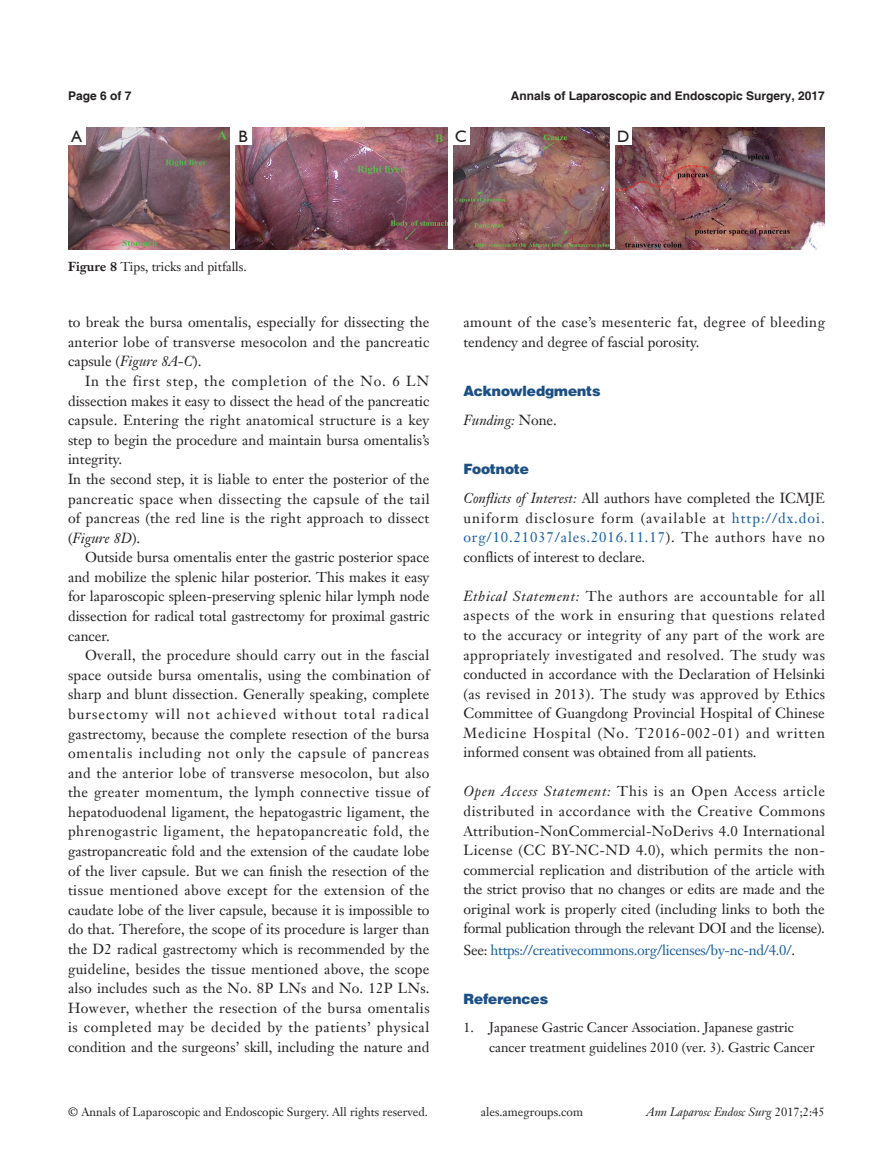
<style>
.page{position:relative;width:893px;height:1170px;background:#fff}
.page>*{position:absolute;margin:0;border:0;box-sizing:border-box;transform-origin:0 0}
.t1{font:16.5px "Humanist 521 BT";color:#231f20}
.不空4mm{font:14.25px/19.5px "Janson Text LT";color:#231f20;text-align:justify}
.不空4mm-2{font:14.25px/19.5px "Janson Text LT";letter-spacing:.03em;color:#231f20}
.t2{font:14.25px "Janson Text LT";letter-spacing:-.02em;color:#175d9e}
.一级标题-6_5{font:900 14.25px "Helvetica";color:#1c5085}
.不空4mm-3{font:italic 14.25px "Janson Text LT";color:#231f20}
.t3{font:13.5px/19.5px "Janson Text LT";color:#231f20}
.t4{font:12.75px "Janson Text LT";color:#231f20}
.t5{font:12px "Janson Text LT";color:#231f20}
.t6{font:700 12px "Helvetica";color:#231f20}
.t7{font:italic 12px "Janson Text LT";color:#231f20}
.s1{font-weight:700}
.s2{font-style:italic}
.s3{font-style:normal}
.s4{color:#175d9e}
.s5{color:#231f20}
</style>
<div class="page">
<img style="left:68px;top:128px;width:162px;height:121px">
<img style="left:235px;top:128px;width:213px;height:121px">
<img style="left:453px;top:128px;width:157px;height:121px">
<img style="left:615px;top:128px;width:210px;height:121px">
<div style="left:68px;top:128px;width:17px;height:17px;background:#fff"></div>
<div style="left:452px;top:128px;width:18px;height:17px;background:#fff"></div>
<div style="left:235px;top:128px;width:17px;height:17px;background:#fff"></div>
<div style="left:615px;top:128px;width:17px;height:17px;background:#fff"></div>
<p class="t6" style="left:68px;top:88px;width:65px">Page 6 of 7</p>
<p class="t6" style="left:511px;top:88px;width:316px">Annals of Laparoscopic and Endoscopic Surgery, 2017</p>
<p class="t1" style="left:71px;top:126px;width:12px">A</p>
<p class="t1" style="left:238px;top:126px;width:11px">B</p>
<p class="t1" style="left:455px;top:126px;width:13px">C</p>
<p class="t1" style="left:617px;top:126px;width:14px">D</p>
<p class="t4" style="left:68px;top:258px;width:180px"><span class="s1">Figure 8</span> Tips, tricks and pitfalls.</p>
<p class="不空4mm" style="left:68px;top:312px;width:363px">to break the bursa omentalis, especially for dissecting the anterior lobe of transverse mesocolon and the pancreatic capsule (<span class="s2">Figure 8A-C</span>).</p>
<p class="不空4mm" style="left:68px;top:371px;width:363px;text-indent:17px">In the first step, the completion of the No. 6 LN dissection makes it easy to dissect the head of the pancreatic capsule. Entering the right anatomical structure is a key step to begin the procedure and maintain bursa omentalis’s integrity.</p>
<p class="不空4mm" style="left:68px;top:469px;width:363px">In the second step, it is liable to enter the posterior of the pancreatic space when dissecting the capsule of the tail of pancreas (the red line is the right approach to dissect (<span class="s2">Figure 8D</span>).</p>
<p class="不空4mm" style="left:68px;top:547px;width:363px;text-indent:17px">Outside bursa omentalis enter the gastric posterior space and mobilize the splenic hilar posterior. This makes it easy for laparoscopic spleen-preserving splenic hilar lymph node dissection for radical total gastrectomy for proximal gastric cancer.</p>
<p class="不空4mm" style="left:68px;top:645px;width:363px;text-indent:17px">Overall, the procedure should carry out in the fascial space outside bursa omentalis, using the combination of sharp and blunt dissection. Generally speaking, complete bursectomy will not achieved without total radical gastrectomy, because the complete resection of the bursa omentalis including not only the capsule of pancreas and the anterior lobe of transverse mesocolon, but also the greater momentum, the lymph connective tissue of hepatoduodenal ligament, the hepatogastric ligament, the phrenogastric ligament, the hepatopancreatic fold, the gastropancreatic fold and the extension of the caudate lobe of the liver capsule. But we can finish the resection of the tissue mentioned above except for the extension of the caudate lobe of the liver capsule, because it is impossible to do that. Therefore, the scope of its procedure is larger than the D2 radical gastrectomy which is recommended by the guideline, besides the tissue mentioned above, the scope also includes such as the No. 8P LNs and No. 12P LNs.<br>However, whether the resection of the bursa omentalis is completed may be decided by the patients’ physical condition and the surgeons’ skill, including the nature and</p>
<p class="不空4mm-2" style="left:463px;top:312px;width:363px">amount of the case’s mesenteric fat, degree of bleeding tendency and degree of fascial porosity.</p>
<p class="一级标题-6_5" style="left:463px;top:381px;width:139px">Acknowledgments</p>
<p class="不空4mm-3" style="left:463px;top:411px;width:95px">Funding: <span class="s3">None.</span></p>
<p class="一级标题-6_5" style="left:463px;top:459px;width:67px">Footnote</p>
<p class="不空4mm" style="left:463px;top:488px;width:363px"><span class="s2">Conflicts of Interest:</span> All authors have completed the ICMJE uniform disclosure form (available at <span class="s4">http://dx.doi. org/10.21037/ales.2016.11.17</span>). The authors have no conflicts of interest to declare.</p>
<p class="不空4mm" style="left:463px;top:586px;width:363px"><span class="s2">Ethical Statement:</span> The authors are accountable for all aspects of the work in ensuring that questions related to the accuracy or integrity of any part of the work are appropriately investigated and resolved. The study was conducted in accordance with the Declaration of Helsinki (as revised in 2013). The study was approved by Ethics Committee of Guangdong Provincial Hospital of Chinese Medicine Hospital (No. T2016-002-01) and written informed consent was obtained from all patients.</p>
<p class="不空4mm" style="left:463px;top:781px;width:363px"><span class="s2">Open Access Statement:</span> This is an Open Access article distributed in accordance with the Creative Commons Attribution-NonCommercial-NoDerivs 4.0 International License (CC BY-NC-ND 4.0), which permits the non&shy;commercial replication and distribution of the article with the strict proviso that no changes or edits are made and the original work is properly cited (including links to both the formal publication through the relevant DOI and the license).</p>
<p class="t2" style="left:463px;top:940px;width:333px"><span class="s5">See:</span> https://creativecommons.org/licenses/by-nc-nd/4.0/<span class="s5">.</span></p>
<p class="一级标题-6_5" style="left:463px;top:989px;width:86px">References</p>
<p class="t3" style="left:489px;top:1017px;width:327px;text-indent:-26px">1. Japanese Gastric Cancer Association. Japanese gastric cancer treatment guidelines 2010 (ver. 3). Gastric Cancer</p>
<p class="t5" style="left:68px;top:1104px;width:361px">© Annals of Laparoscopic and Endoscopic Surgery. All rights reserved.</p>
<p class="t5" style="left:481px;top:1104px;width:104px">ales.amegroups.com</p>
<p class="t7" style="left:646px;top:1104px;width:180px">Ann Laparosc Endosc Surg <span class="s3">2017;2:45</span></p>
</div>
